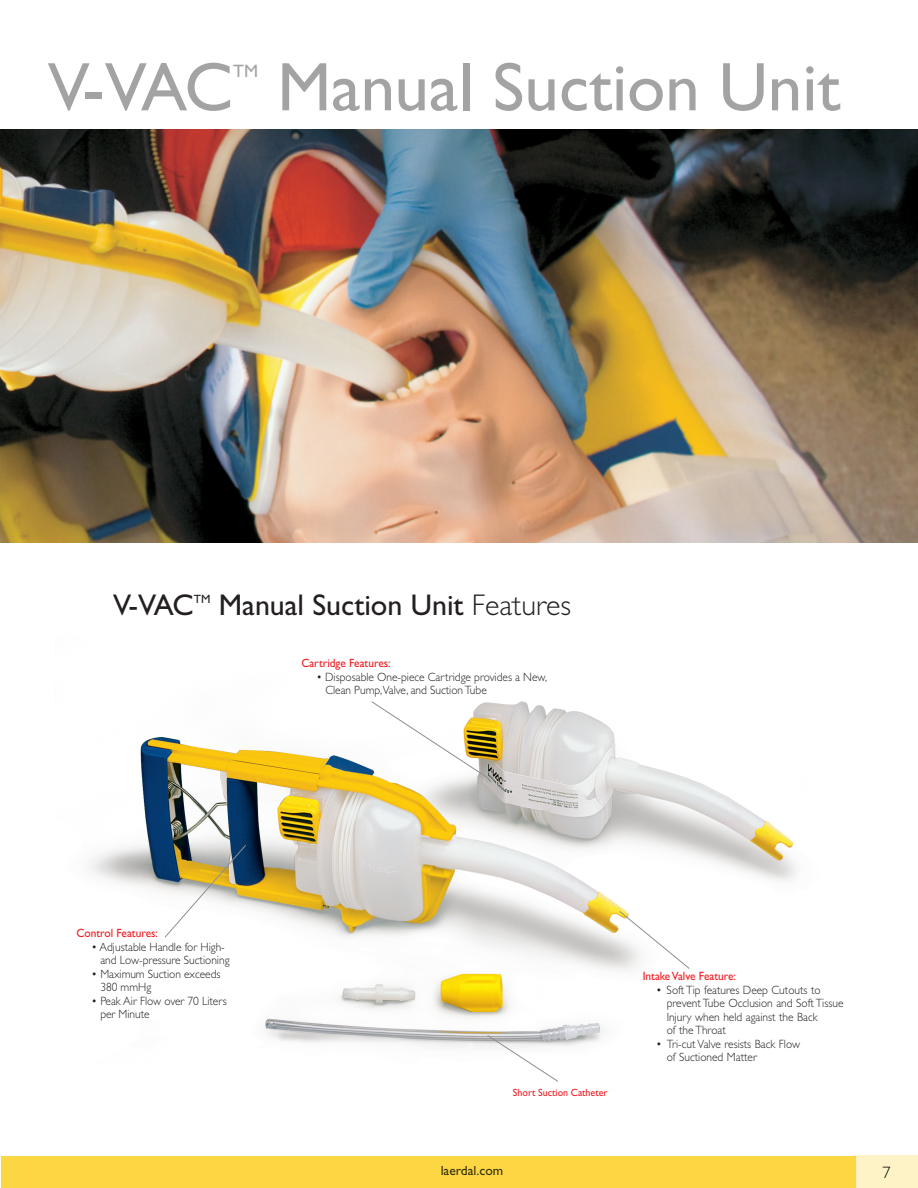
<style>
.page{position:relative;width:918px;height:1188px;background:#fff}
.page>*{position:absolute;margin:0;border:0;box-sizing:border-box;transform-origin:0 0}
.t1{font:69px "Gill Sans";color:#a3a3a3}
.t2{font:30px "Gill Sans";color:#231f20}
.t3{font:18px "Gill Sans";color:#a3a3a3}
.t4{font:300 16.5px "Gill Sans";color:#040503}
.t5{font:13.5px "Gill Sans";color:#040503}
.t6{font:300 12px/13.5px "Gill Sans";color:#231f20;scale:.95 1}
.t7{font:12px "Gill Sans";color:#ee1d23;scale:.95 1}
.t8{font:12px "Gill Sans";color:#231f20}
.t9{font:10.5px "Gill Sans";color:#ee1d23;scale:.95 1}
.s1{font-weight:300}
</style>
<div class="page">
<div style="left:0;top:1155px;width:855px;height:33px;background:#fcd743"></div>
<div style="left:855px;top:1155px;width:63px;height:33px;background:#fef3c6"></div>
<img style="left:0;top:129px;width:918px;height:413px">
<img style="left:88px;top:701px;width:709px;height:347px">
<svg style="left:164px;top:844px;width:83px;height:94px"></svg>
<svg style="left:619px;top:910px;width:71px;height:60px"></svg>
<svg style="left:487px;top:1034px;width:72px;height:48px"></svg>
<svg style="left:371px;top:701px;width:118px;height:78px"></svg>
<h1 class="t1" style="left:48px;top:47px;width:187px">V-VAC</h1>
<h3 class="t3" style="left:233px;top:61px;width:26px">TM</h3>
<h1 class="t1" style="left:277px;top:47px;width:565px">Manual Suction Unit</h1>
<h2 class="t2" style="left:113px;top:588px;width:82px">V-VAC</h2>
<p class="t8" style="left:194px;top:592px;width:18px">TM</p>
<h2 class="t2" style="left:219px;top:588px;width:354px">Manual Suction Unit <span class="s1">Features</span></h2>
<p class="t7" style="left:301px;top:656px;width:96px">Cartridge Features:</p>
<p class="t6" style="left:325px;top:670px;width:235px;text-indent:-9px">• Disposable One-piece Cartridge provides a New,<br>Clean Pump,Valve, and SuctionTube</p>
<p class="t7" style="left:76px;top:926px;width:87px">Control Features:</p>
<p class="t6" style="left:100px;top:940px;width:138px;text-indent:-9px">• Adjustable Handle for High&shy;and Low-pressure Suctioning</p>
<p class="t6" style="left:100px;top:967px;width:128px;text-indent:-9px">• Maximum Suction exceeds<br>380 mmHg</p>
<p class="t6" style="left:100px;top:994px;width:135px;text-indent:-9px">• Peak Air Flow over 70 Liters per Minute</p>
<p class="t9" style="left:513px;top:1087px;width:101px">Short Suction Catheter</p>
<p class="t7" style="left:643px;top:969px;width:100px">Intake Valve Feature:</p>
<p class="t6" style="left:667px;top:983px;width:188px;text-indent:-11px">• Soft Tip features Deep Cutouts to prevent Tube Occlusion and Soft Tissue<br>Injury when held against the Back<br>of the Throat</p>
<p class="t6" style="left:667px;top:1037px;width:142px;text-indent:-10px">• Tri-cut Valve resists Back Flow of Suctioned Matter</p>
<p class="t5" style="left:441px;top:1163px;width:64px">laerdal.com</p>
<h3 class="t4" style="left:882px;top:1163px;width:10px">7</h3>
</div>
